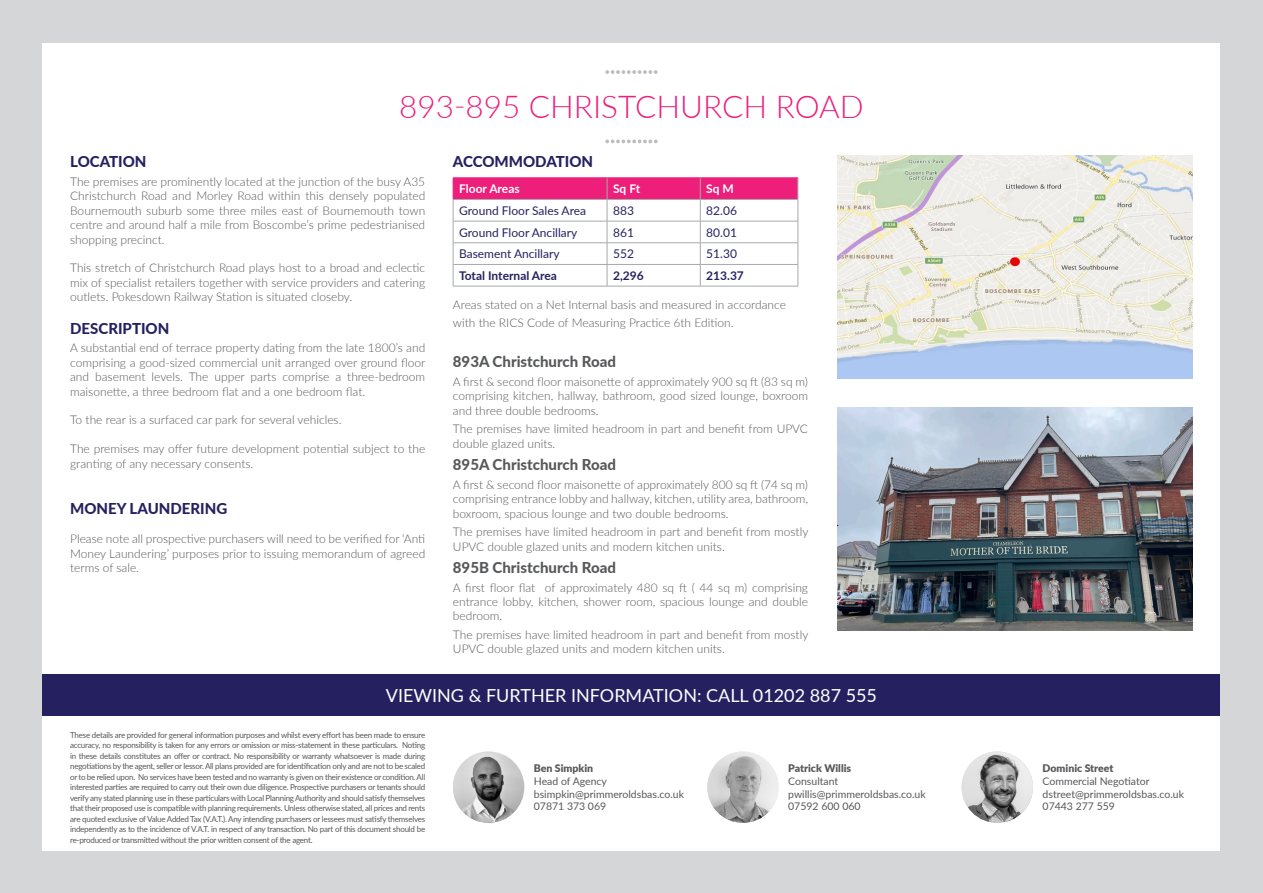
<style>
.page{position:relative;width:1263px;height:893px;background:#d5d6d8}
.page>*{position:absolute;margin:0;border:0;box-sizing:border-box;transform-origin:0 0}
.t1{font:300 31.5px "Lato";color:#ee1e7b}
.t2{font:18px "Lato";color:#fff}
.t3{font:800 15px "Lato";color:#57585a}
.t4{font:800 15px "Lato";color:#252161}
.t5{font:300 12px/14.4px "Lato";color:#57585a;text-align:justify}
.t6{font:12px "Lato";color:#252161}
.t7{font:700 12px "Lato";color:#252161}
.t8{font:700 12px "Lato";color:#fff}
.t9{font:10.5px "Lato";color:#57585a}
.t10{font:900 10.5px "Lato";color:#57585a}
.t11{font:8.25px/10.5px "Lato";letter-spacing:-.03em;color:#57585a;text-align:justify}
</style>
<div class="page">
<div style="left:43px;top:43px;width:1177px;height:807px;background:#fff"></div>
<div style="left:43px;top:675px;width:1177px;height:41px;background:#252161"></div>
<svg style="left:605px;top:140px;width:53px;height:3px"></svg>
<svg style="left:605px;top:70px;width:53px;height:4px"></svg>
<hr style="left:453px;top:286px;width:154px;height:1px;background:#a8a9ad">
<hr style="left:607px;top:286px;width:93px;height:1px;background:#a8a9ad">
<hr style="left:700px;top:286px;width:98px;height:1px;background:#a8a9ad">
<svg style="left:453px;top:178px;width:346px;height:108px"></svg>
<hr style="left:607px;top:178px;width:93px;height:1px;background:#ee1e7b">
<hr style="left:700px;top:178px;width:98px;height:1px;background:#ee1e7b">
<img style="left:838px;top:155px;width:355px;height:224px">
<img style="left:838px;top:407px;width:355px;height:223px">
<img style="left:962px;top:751px;width:71px;height:72px;border-radius:36px">
<img style="left:707px;top:751px;width:72px;height:72px;border-radius:36px">
<img style="left:453px;top:751px;width:71px;height:72px;border-radius:36px">
<p class="t1" style="left:399px;top:85px;width:466px">893-895 CHRISTCHURCH ROAD</p>
<p class="t4" style="left:70px;top:151px;width:78px">LOCATION</p>
<p class="t5" style="left:70px;top:174px;width:357px">The premises are prominently located at the junction of the busy A35<br>Christchurch Road and Morley Road within this densely populated Bournemouth suburb some three miles east of Bournemouth town centre and around half a mile from Boscombe’s prime pedestrianised shopping precinct.</p>
<p class="t5" style="left:70px;top:260px;width:357px">This stretch of Christchurch Road plays host to a broad and eclectic mix of specialist retailers together with service providers and catering outlets. Pokesdown Railway Station is situated closeby.</p>
<p class="t4" style="left:70px;top:317px;width:101px">DESCRIPTION</p>
<p class="t5" style="left:70px;top:340px;width:357px">A substantial end of terrace property dating from the late 1800’s and comprising a good-sized commercial unit arranged over ground floor and basement levels. The upper parts comprise a three-bedroom maisonette, a three bedroom flat and a one bedroom flat.</p>
<p class="t5" style="left:70px;top:412px;width:273px">To the rear is a surfaced car park for several vehicles.</p>
<p class="t5" style="left:70px;top:441px;width:357px">The premises may offer future development potential subject to the granting of any necessary consents.</p>
<p class="t4" style="left:70px;top:498px;width:159px">MONEY LAUNDERING</p>
<p class="t5" style="left:70px;top:531px;width:357px">Please note all prospective purchasers will need to be verified for ‘Anti Money Laundering’ purposes prior to issuing memorandum of agreed terms of sale.</p>
<p class="t4" style="left:453px;top:151px;width:142px">ACCOMMODATION</p>
<p class="t8" style="left:459px;top:180px;width:62px">Floor Areas</p>
<p class="t8" style="left:613px;top:180px;width:29px">Sq Ft</p>
<p class="t8" style="left:706px;top:180px;width:29px">Sq M</p>
<p class="t6" style="left:459px;top:202px;width:129px">Ground Floor Sales Area</p>
<p class="t6" style="left:613px;top:202px;width:22px">883</p>
<p class="t6" style="left:706px;top:202px;width:32px">82.06</p>
<p class="t6" style="left:459px;top:224px;width:120px">Ground Floor Ancillary</p>
<p class="t6" style="left:613px;top:224px;width:22px">861</p>
<p class="t6" style="left:706px;top:224px;width:32px">80.01</p>
<p class="t6" style="left:459px;top:245px;width:102px">Basement Ancillary</p>
<p class="t6" style="left:613px;top:245px;width:22px">552</p>
<p class="t6" style="left:706px;top:245px;width:32px">51.30</p>
<p class="t7" style="left:459px;top:267px;width:99px">Total Internal Area</p>
<p class="t7" style="left:613px;top:267px;width:32px">2,296</p>
<p class="t7" style="left:706px;top:267px;width:39px">213.37</p>
<p class="t5" style="left:453px;top:295px;width:335px;line-height:18px">Areas stated on a Net Internal basis and measured in accordance with the RICS Code of Measuring Practice 6th Edition.</p>
<p class="t3" style="left:453px;top:351px;width:165px">893A Christchurch Road</p>
<p class="t5" style="left:453px;top:374px;width:357px">A first &amp; second floor maisonette of approximately 900 sq ft (83 sq m) comprising kitchen, hallway, bathroom, good sized lounge, boxroom and three double bedrooms.</p>
<p class="t5" style="left:453px;top:421px;width:357px">The premises have limited headroom in part and benefit from UPVC double glazed units.</p>
<p class="t3" style="left:453px;top:453px;width:165px">895A Christchurch Road</p>
<p class="t5" style="left:453px;top:477px;width:357px">A first &amp; second floor maisonette of approximately 800 sq ft (74 sq m) comprising entrance lobby and hallway, kitchen, utility area, bathroom, boxroom, spacious lounge and two double bedrooms.</p>
<p class="t5" style="left:453px;top:524px;width:357px">The premises have limited headroom in part and benefit from mostly<br>UPVC double glazed units and modern kitchen units.</p>
<p class="t3" style="left:453px;top:556px;width:164px">895B Christchurch Road</p>
<p class="t5" style="left:453px;top:580px;width:357px">A first floor flat of approximately 480 sq ft ( 44 sq m) comprising entrance lobby, kitchen, shower room, spacious lounge and double bedroom.</p>
<p class="t5" style="left:453px;top:627px;width:357px">The premises have limited headroom in part and benefit from mostly<br>UPVC double glazed units and modern kitchen units.</p>
<p class="t2" style="left:386px;top:682px;width:493px">VIEWING &amp; FURTHER INFORMATION: CALL 01202 887 555</p>
<p class="t11" style="left:70px;top:729px;width:357px">These details are provided for general information purposes and whilst every effort has been made to ensure accuracy, no responsibility is taken for any errors or omission or miss-statement in these particulars. Noting in these details constitutes an offer or contract. No responsibility or warranty whatsoever is made during negotiations by the agent, seller or lessor. All plans provided are for identification only and are not to be scaled or to be relied upon. No services have been tested and no warranty is given on their existence or condition. All interested parties are required to carry out their own due diligence. Prospective purchasers or tenants should verify any stated planning use in these particulars with Local Planning Authority and should satisfy themselves that their proposed use is compatible with planning requirements. Unless otherwise stated, all prices and rents are quoted exclusive of Value Added Tax (V.A.T.). Any intending purchasers or lessees must satisfy themselves independently as to the incidence of V.A.T. in respect of any transaction. No part of this document should be re-produced or transmitted without the prior written consent of the agent.</p>
<p class="t10" style="left:534px;top:761px;width:61px">Ben Simpkin</p>
<p class="t9" style="left:534px;top:774px;width:75px">Head of Agency</p>
<p class="t9" style="left:534px;top:786px;width:152px">bsimpkin@primmeroldsbas.co.uk</p>
<p class="t9" style="left:534px;top:799px;width:74px">07871 373 069</p>
<p class="t10" style="left:788px;top:761px;width:64px">Patrick Willis</p>
<p class="t9" style="left:788px;top:774px;width:52px">Consultant</p>
<p class="t9" style="left:788px;top:786px;width:139px">pwillis@primmeroldsbas.co.uk</p>
<p class="t9" style="left:788px;top:799px;width:74px">07592 600 060</p>
<p class="t10" style="left:1042px;top:761px;width:72px">Dominic Street</p>
<p class="t9" style="left:1042px;top:774px;width:108px">Commercial Negotiator</p>
<p class="t9" style="left:1042px;top:786px;width:143px">dstreet@primmeroldsbas.co.uk</p>
<p class="t9" style="left:1042px;top:799px;width:74px">07443 277 559</p>
</div>
